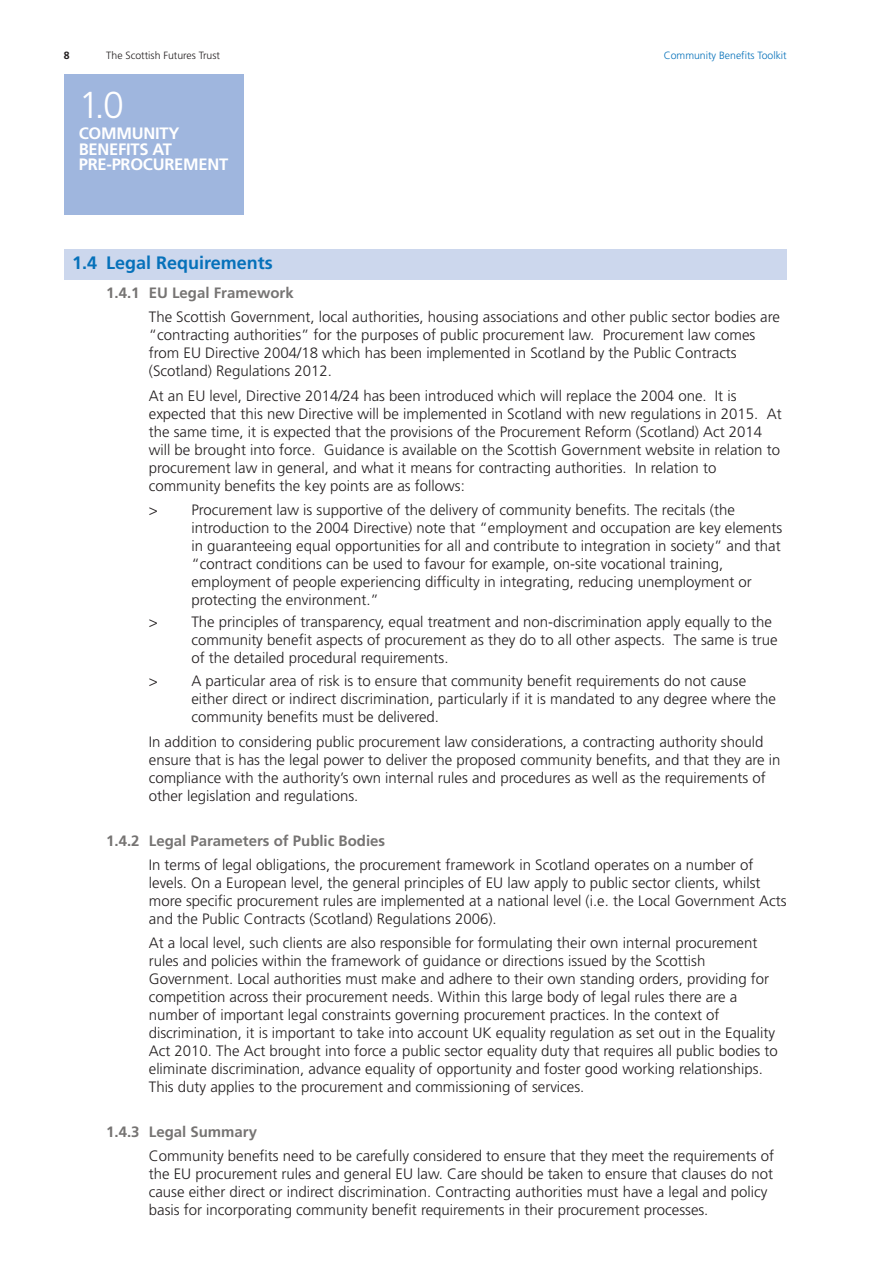
<style>
.page{position:relative;width:893px;height:1263px;background:#fff}
.page>*{position:absolute;margin:0;border:0;box-sizing:border-box;transform-origin:0 0}
.t1{font:300 37.5px "Frutiger";color:#fff}
.t2{font:700 18px "Frutiger";color:#0671ba}
.t3{font:700 16.5px/15.5px "Frutiger";letter-spacing:-.015em;color:#fff}
.t4{font:300 15px/18px "Frutiger";color:#231f20}
.t5{font:700 15px "Frutiger";color:#767473}
.t6{font:300 10.5px "Frutiger";color:#0671ba}
.t7{font:300 10.5px "Frutiger";color:#231f20}
.t8{font:700 10.5px "Frutiger";color:#231f20}
</style>
<div class="page">
<div style="left:64px;top:249px;width:723px;height:31px;background:#ccd7ed"></div>
<div style="left:64px;top:74px;width:180px;height:141px;background:#9fb6de"></div>
<p class="t8" style="left:64px;top:51px;width:7px">8</p>
<p class="t7" style="left:106px;top:51px;width:115px">The Scottish Futures Trust</p>
<p class="t6" style="left:664px;top:51px;width:124px">Community Benefits Toolkit</p>
<h1 class="t1" style="left:79px;top:89px;width:47px">1.0</h1>
<p class="t3" style="left:79px;top:127px;width:151px">COMMUNITY<br>BENEFITS AT<br>PRE-PROCUREMENT</p>
<p class="t2" style="left:72px;top:256px;width:202px">1.4 Legal Requirements</p>
<p class="t5" style="left:106px;top:287px;width:189px">1.4.1 EU Legal Framework</p>
<p class="t4" style="left:149px;top:309px;width:632px">The Scottish Government, local authorities, housing associations and other public sector bodies are “contracting authorities” for the purposes of public procurement law. Procurement law comes from EU Directive 2004/18 which has been implemented in Scotland by the Public Contracts (Scotland) Regulations 2012.</p>
<p class="t4" style="left:149px;top:388px;width:634px">At an EU level, Directive 2014/24 has been introduced which will replace the 2004 one. It is expected that this new Directive will be implemented in Scotland with new regulations in 2015. At the same time, it is expected that the provisions of the Procurement Reform (Scotland) Act 2014 will be brought into force. Guidance is available on the Scottish Government website in relation to procurement law in general, and what it means for contracting authorities. In relation to community benefits the key points are as follows:</p>
<p class="t4" style="left:191px;top:502px;width:592px;text-indent:-43px">&gt; Procurement law is supportive of the delivery of community benefits. The recitals (the introduction to the 2004 Directive) note that “employment and occupation are key elements in guaranteeing equal opportunities for all and contribute to integration in society” and that “contract conditions can be used to favour for example, on-site vocational training, employment of people experiencing difficulty in integrating, reducing unemployment or protecting the environment.”</p>
<p class="t4" style="left:191px;top:614px;width:588px;text-indent:-43px">&gt; The principles of transparency, equal treatment and non-discrimination apply equally to the community benefit aspects of procurement as they do to all other aspects. The same is true of the detailed procedural requirements.</p>
<p class="t4" style="left:191px;top:673px;width:586px;text-indent:-43px">&gt; A particular area of risk is to ensure that community benefit requirements do not cause either direct or indirect discrimination, particularly if it is mandated to any degree where the community benefits must be delivered.</p>
<p class="t4" style="left:149px;top:734px;width:633px">In addition to considering public procurement law considerations, a contracting authority should ensure that is has the legal power to deliver the proposed community benefits, and that they are in compliance with the authority’s own internal rules and procedures as well as the requirements of other legislation and regulations.</p>
<p class="t5" style="left:106px;top:834px;width:280px">1.4.2 Legal Parameters of Public Bodies</p>
<p class="t4" style="left:149px;top:857px;width:639px">In terms of legal obligations, the procurement framework in Scotland operates on a number of levels. On a European level, the general principles of EU law apply to public sector clients, whilst more specific procurement rules are implemented at a national level (i.e. the Local Government Acts and the Public Contracts (Scotland) Regulations 2006).</p>
<p class="t4" style="left:149px;top:935px;width:630px">At a local level, such clients are also responsible for formulating their own internal procurement rules and policies within the framework of guidance or directions issued by the Scottish Government. Local authorities must make and adhere to their own standing orders, providing for competition across their procurement needs. Within this large body of legal rules there are a number of important legal constraints governing procurement practices. In the context of discrimination, it is important to take into account UK equality regulation as set out in the Equality Act 2010. The Act brought into force a public sector equality duty that requires all public bodies to eliminate discrimination, advance equality of opportunity and foster good working relationships.<br>This duty applies to the procurement and commissioning of services.</p>
<p class="t5" style="left:106px;top:1126px;width:152px">1.4.3 Legal Summary</p>
<p class="t4" style="left:149px;top:1148px;width:627px">Community benefits need to be carefully considered to ensure that they meet the requirements of the EU procurement rules and general EU law. Care should be taken to ensure that clauses do not cause either direct or indirect discrimination. Contracting authorities must have a legal and policy basis for incorporating community benefit requirements in their procurement processes.</p>
</div>
